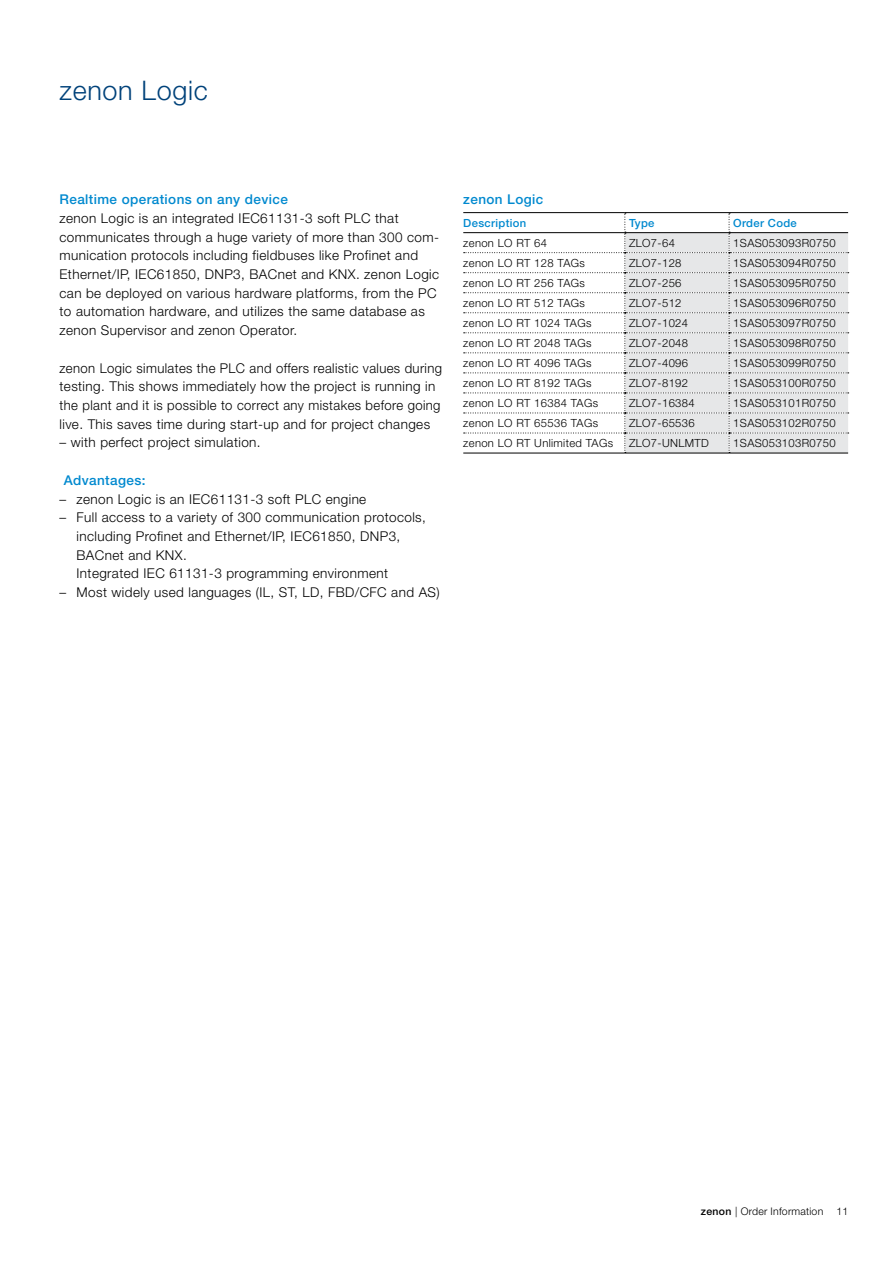
<style>
.page{position:relative;width:893px;height:1263px;background:#fff}
.page>*{position:absolute;margin:0;border:0;box-sizing:border-box;transform-origin:0 0}
.t1{font:300 27px "Helvetica Neue LT Std";letter-spacing:.025em;color:#00427a}
.t2{font:300 13.5px/18.8px "Helvetica Neue LT Std";letter-spacing:.03em;color:#000}
.t3{font:500 13.5px "Helvetica Neue LT Std";letter-spacing:.03em;color:#0089cf}
.t4{font:300 11.25px "Helvetica Neue LT Std";letter-spacing:.03em;color:#000}
.t5{font:500 11.25px "Helvetica Neue LT Std";letter-spacing:.03em;color:#0089cf}
.t6{font:300 10.5px "Helvetica Neue LT Pro";letter-spacing:.02em;color:#000}
.s1{font-weight:500}
</style>
<div class="page">
<svg style="left:464px;top:213px;width:385px;height:240px"></svg>
<hr style="left:463px;top:212px;width:162px;height:1px;background:#000">
<hr style="left:625px;top:212px;width:104px;height:1px;background:#000">
<hr style="left:729px;top:212px;width:119px;height:1px;background:#000">
<hr style="left:463px;top:232px;width:162px;height:1px;background:#000">
<hr style="left:625px;top:232px;width:104px;height:1px;background:#000">
<hr style="left:729px;top:232px;width:119px;height:1px;background:#000">
<hr style="left:463px;top:453px;width:162px;height:1px;background:#000">
<hr style="left:625px;top:453px;width:104px;height:1px;background:#000">
<hr style="left:729px;top:453px;width:119px;height:1px;background:#000">
<h1 class="t1" style="left:60px;top:74px;width:150px">zenon Logic</h1>
<p class="t3" style="left:60px;top:191px;width:230px">Realtime operations on any device</p>
<p class="t2" style="left:60px;top:208px;width:381px">zenon Logic is an integrated IEC61131-3 soft PLC that communicates through a huge variety of more than 300 com&shy;munication protocols including fieldbuses like Profinet and Ethernet/IP, IEC61850, DNP3, BACnet and KNX. zenon Logic can be deployed on various hardware platforms, from the PC to automation hardware, and utilizes the same database as zenon Supervisor and zenon Operator.</p>
<p class="t2" style="left:60px;top:358px;width:384px">zenon Logic simulates the PLC and offers realistic values during testing. This shows immediately how the project is running in the plant and it is possible to correct any mistakes before going live. This saves time during start-up and for project changes</p>
<p class="t2" style="left:60px;top:433px;width:203px">– with perfect project simulation.</p>
<p class="t3" style="left:64px;top:472px;width:83px">Advantages:</p>
<p class="t2" style="left:60px;top:489px;width:308px">– zenon Logic is an IEC61131-3 soft PLC engine</p>
<p class="t2" style="left:77px;top:508px;width:351px;text-indent:-17px">– Full access to a variety of 300 communication protocols, including Profinet and Ethernet/IP, IEC61850, DNP3, BACnet and KNX.<br>Integrated IEC 61131-3 programming environment</p>
<p class="t2" style="left:60px;top:583px;width:382px">– Most widely used languages (IL, ST, LD, FBD/CFC and AS)</p>
<p class="t3" style="left:463px;top:191px;width:82px">zenon Logic</p>
<p class="t5" style="left:463px;top:216px;width:64px">Description</p>
<p class="t5" style="left:629px;top:216px;width:27px">Type</p>
<p class="t5" style="left:733px;top:216px;width:65px">Order Code</p>
<p class="t4" style="left:463px;top:236px;width:85px">zenon LO RT 64</p>
<p class="t4" style="left:629px;top:236px;width:47px">ZLO7-64</p>
<p class="t4" style="left:733px;top:236px;width:104px">1SAS053093R0750</p>
<p class="t4" style="left:463px;top:256px;width:123px">zenon LO RT 128 TAGs</p>
<p class="t4" style="left:629px;top:256px;width:54px">ZLO7-128</p>
<p class="t4" style="left:733px;top:256px;width:104px">1SAS053094R0750</p>
<p class="t4" style="left:463px;top:276px;width:123px">zenon LO RT 256 TAGs</p>
<p class="t4" style="left:629px;top:276px;width:54px">ZLO7-256</p>
<p class="t4" style="left:733px;top:276px;width:104px">1SAS053095R0750</p>
<p class="t4" style="left:463px;top:296px;width:123px">zenon LO RT 512 TAGs</p>
<p class="t4" style="left:629px;top:296px;width:54px">ZLO7-512</p>
<p class="t4" style="left:733px;top:296px;width:104px">1SAS053096R0750</p>
<p class="t4" style="left:463px;top:316px;width:130px">zenon LO RT 1024 TAGs</p>
<p class="t4" style="left:629px;top:316px;width:60px">ZLO7-1024</p>
<p class="t4" style="left:733px;top:316px;width:104px">1SAS053097R0750</p>
<p class="t4" style="left:463px;top:336px;width:130px">zenon LO RT 2048 TAGs</p>
<p class="t4" style="left:629px;top:336px;width:60px">ZLO7-2048</p>
<p class="t4" style="left:733px;top:336px;width:104px">1SAS053098R0750</p>
<p class="t4" style="left:463px;top:356px;width:130px">zenon LO RT 4096 TAGs</p>
<p class="t4" style="left:629px;top:356px;width:60px">ZLO7-4096</p>
<p class="t4" style="left:733px;top:356px;width:104px">1SAS053099R0750</p>
<p class="t4" style="left:463px;top:376px;width:130px">zenon LO RT 8192 TAGs</p>
<p class="t4" style="left:629px;top:376px;width:60px">ZLO7-8192</p>
<p class="t4" style="left:733px;top:376px;width:104px">1SAS053100R0750</p>
<p class="t4" style="left:463px;top:396px;width:136px">zenon LO RT 16384 TAGs</p>
<p class="t4" style="left:629px;top:396px;width:67px">ZLO7-16384</p>
<p class="t4" style="left:733px;top:396px;width:104px">1SAS053101R0750</p>
<p class="t4" style="left:463px;top:416px;width:136px">zenon LO RT 65536 TAGs</p>
<p class="t4" style="left:629px;top:416px;width:67px">ZLO7-65536</p>
<p class="t4" style="left:733px;top:416px;width:104px">1SAS053102R0750</p>
<p class="t4" style="left:463px;top:436px;width:151px">zenon LO RT Unlimited TAGs</p>
<p class="t4" style="left:629px;top:436px;width:81px">ZLO7-UNLMTD</p>
<p class="t4" style="left:733px;top:436px;width:104px">1SAS053103R0750</p>
<p class="t6" style="left:701px;top:1204px;width:149px"><span class="s1">zenon</span> | Order Information 11</p>
</div>
